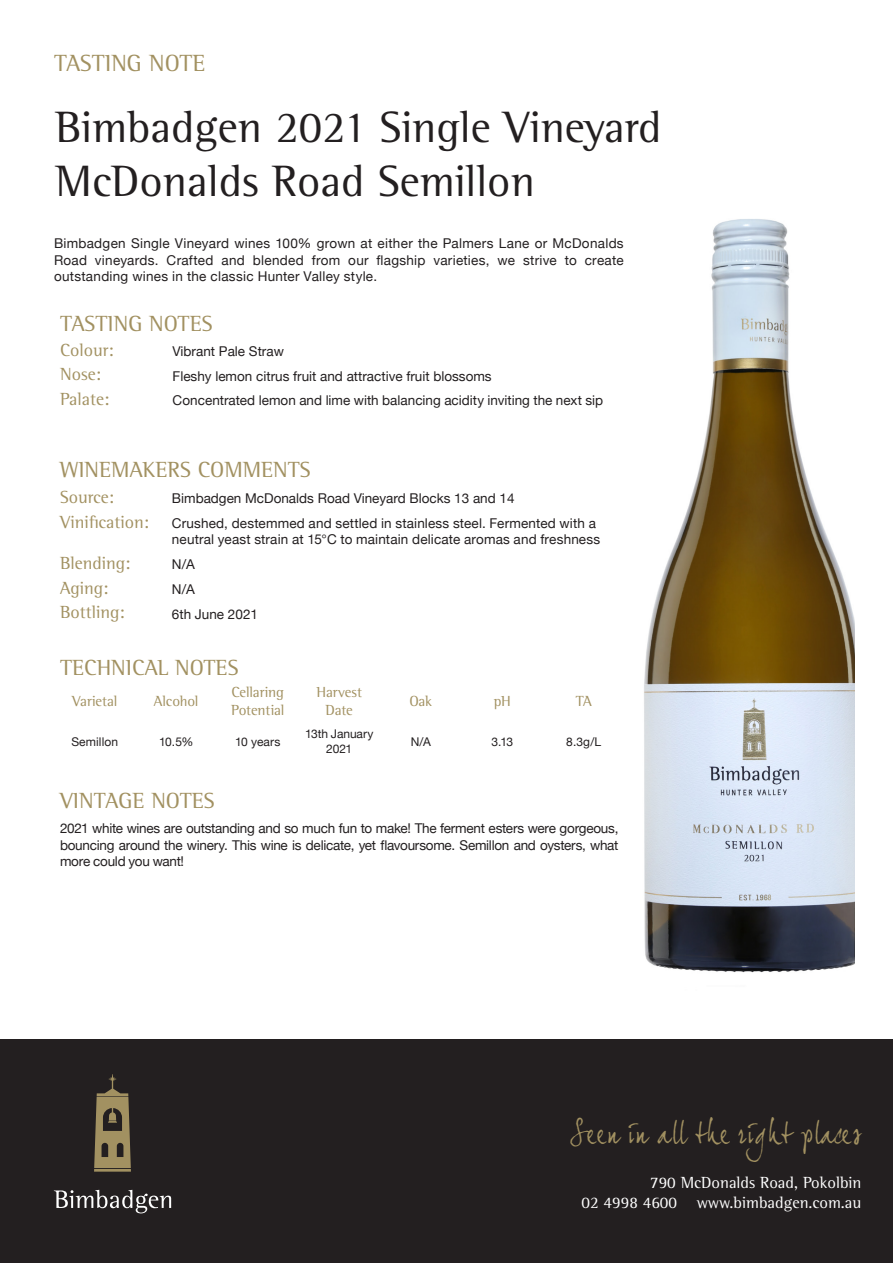
<style>
.page{position:relative;width:893px;height:1263px;background:#fff}
.page>*{position:absolute;margin:0;border:0;box-sizing:border-box;transform-origin:0 0}
.t1{font:45px/54px "Rotis Semi Serif Pro";color:#231f20}
.t2{font:28.5px "Joe Hand 2";color:#a29161}
.t3{font:24px "Rotis Semi Serif Pro";color:#a29161}
.titles_of_the_table{font:22.5px "Rotis Semi Serif Pro";color:#a29161}
.titles_of_the_row{font:18px "Rotis Semi Serif Pro";color:#a29161}
.t4{font:16.5px "Rotis Semi Serif Pro";color:#fff}
.titles_of_the_column{font:15px/18px "Rotis Semi Serif Pro";letter-spacing:-.015em;color:#a29161}
.text_of_the_tables{font:13.5px/16.2px "Helvetica Neue";color:#231f20;text-align:justify}
.text_of_technical_no{font:12px/14.4px "Helvetica Neue";color:#231f20;text-align:center}
.s1{font-family:"Rotis Serif Pro"}
</style>
<div class="page">
<div style="left:0;top:1039px;width:893px;height:224px;background:#231f20"></div>
<svg style="left:94px;top:1074px;width:37px;height:98px"></svg>
<svg style="left:54px;top:1190px;width:117px;height:23px"></svg>
<img style="left:644px;top:219px;width:211px;height:754px">
<h3 class="t3" style="left:54px;top:48px;width:153px">TASTING NOTE</h3>
<p class="t1" style="left:55px;top:100px;width:608px">Bimbad<span class="s1">g</span>en 2021 Single Vineyard<br>McDonalds Road Semillon</p>
<p class="text_of_the_tables" style="left:54px;top:236px;width:571px">Bimbadgen Single Vineyard wines 100% grown at either the Palmers Lane or McDonalds Road vineyards. Crafted and blended from our flagship varieties, we strive to create outstanding wines in the classic Hunter Valley style.</p>
<p class="titles_of_the_table" style="left:60px;top:310px;width:154px">TASTING NOTES</p>
<p class="titles_of_the_row" style="left:60px;top:338px;width:55px">Colour:</p>
<p class="text_of_the_tables" style="left:173px;top:344px;width:113px">Vibrant Pale Straw</p>
<p class="titles_of_the_row" style="left:60px;top:363px;width:43px">Nose:</p>
<p class="text_of_the_tables" style="left:173px;top:368px;width:321px">Fleshy lemon citrus fruit and attractive fruit blossoms</p>
<p class="titles_of_the_row" style="left:60px;top:388px;width:51px">Palate:</p>
<p class="text_of_the_tables" style="left:173px;top:393px;width:432px">Concentrated lemon and lime with balancing acidity inviting the next sip</p>
<p class="titles_of_the_table" style="left:60px;top:456px;width:252px">WINEMAKERS COMMENTS</p>
<p class="titles_of_the_row" style="left:60px;top:486px;width:56px">Source:</p>
<p class="text_of_the_tables" style="left:172px;top:491px;width:344px">Bimbadgen McDonalds Road Vineyard Blocks 13 and 14</p>
<p class="titles_of_the_row" style="left:60px;top:511px;width:91px">Vinification:</p>
<p class="text_of_the_tables" style="left:172px;top:516px;width:430px">Crushed, destemmed and settled in stainless steel. Fermented with a neutral yeast strain at 15°C to maintain delicate aromas and freshness</p>
<p class="titles_of_the_row" style="left:60px;top:552px;width:72px">Blending:</p>
<p class="text_of_the_tables" style="left:172px;top:557px;width:24px">N/A</p>
<p class="titles_of_the_row" style="left:60px;top:576px;width:50px">Aging:</p>
<p class="text_of_the_tables" style="left:172px;top:582px;width:24px">N/A</p>
<p class="titles_of_the_row" style="left:60px;top:601px;width:66px">Bottling:</p>
<p class="text_of_the_tables" style="left:172px;top:606px;width:88px">6th June 2021</p>
<p class="titles_of_the_table" style="left:60px;top:653px;width:180px">TECHNICAL NOTES</p>
<p class="titles_of_the_column" style="left:72px;top:692px;width:47px">Varietal</p>
<p class="titles_of_the_column" style="left:154px;top:692px;width:46px">Alcohol</p>
<p class="titles_of_the_column" style="left:231px;top:683px;width:55px">Cellaring<br>Potential</p>
<p class="titles_of_the_column" style="left:316px;top:683px;width:47px;text-align:center">Harvest<br>Date</p>
<p class="titles_of_the_column" style="left:409px;top:692px;width:24px">Oak</p>
<p class="titles_of_the_column" style="left:494px;top:692px;width:19px">pH</p>
<p class="titles_of_the_column" style="left:576px;top:692px;width:18px">TA</p>
<p class="text_of_technical_no" style="left:71px;top:735px;width:48px">Semillon</p>
<p class="text_of_technical_no" style="left:159px;top:735px;width:36px">10.5%</p>
<p class="text_of_technical_no" style="left:235px;top:735px;width:47px">10 years</p>
<p class="text_of_technical_no" style="left:305px;top:728px;width:70px">13th January<br>2021</p>
<p class="text_of_technical_no" style="left:411px;top:735px;width:22px">N/A</p>
<p class="text_of_technical_no" style="left:491px;top:735px;width:23px">3.13</p>
<p class="text_of_technical_no" style="left:566px;top:735px;width:37px">8.3g/L</p>
<p class="titles_of_the_table" style="left:60px;top:787px;width:156px">VINTAGE NOTES</p>
<p class="text_of_the_tables" style="left:60px;top:821px;width:560px">2021 white wines are outstanding and so much fun to make! The ferment esters were gorgeous, bouncing around the winery. This wine is delicate, yet flavoursome. Semillon and oysters, what more could you want!</p>
<p class="t2" style="left:570px;top:1116px;width:293px">Seen in all the right places</p>
<p class="t4" style="left:650px;top:1172px;width:213px">790 McDonalds Road, Pokolbin</p>
<p class="t4" style="left:582px;top:1192px;width:281px">02 4998 4600 www.bimbad<span class="s1">g</span>en.com.au</p>
</div>
